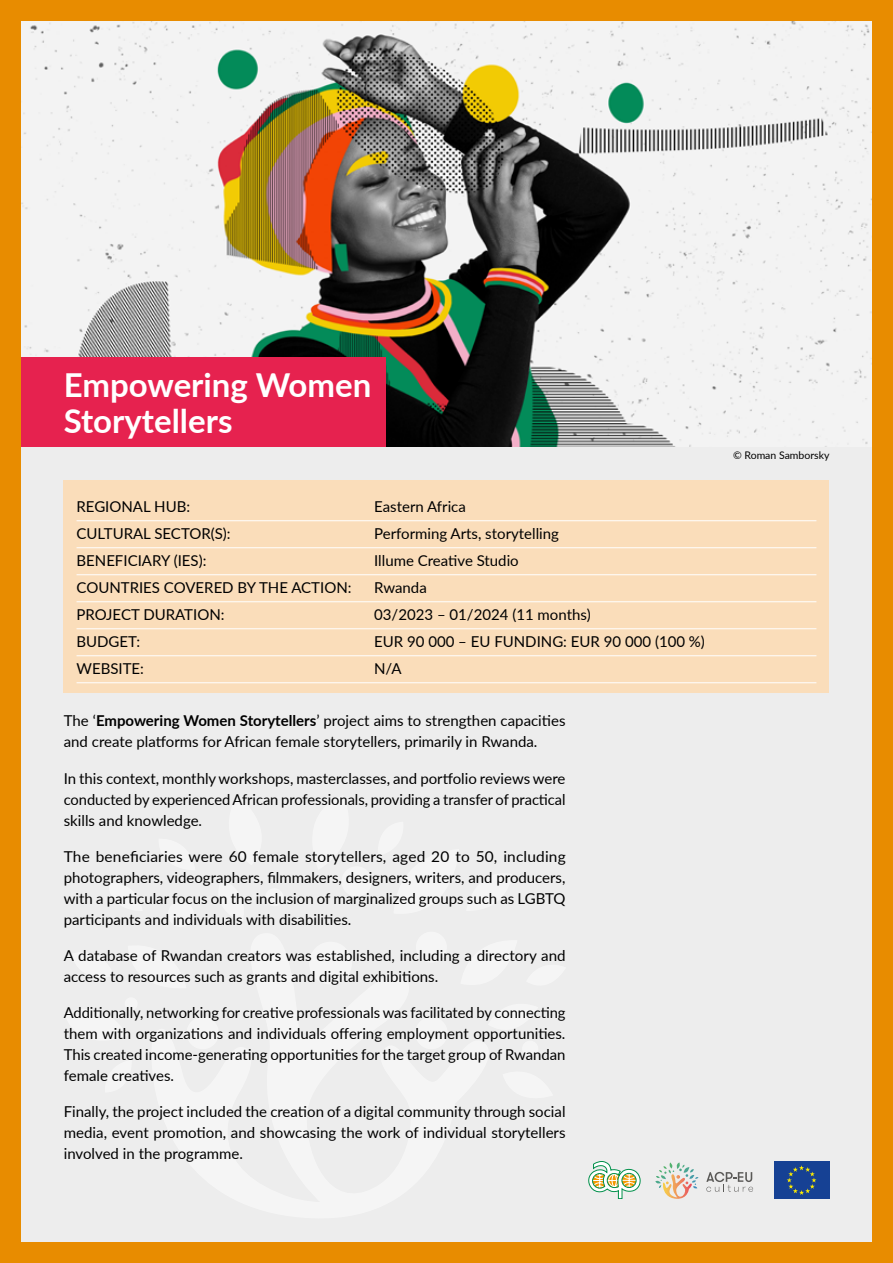
<style>
.page{position:relative;width:893px;height:1263px;background:#e88c00}
.page>*{position:absolute;margin:0;border:0;box-sizing:border-box;transform-origin:0 0}
.t1{font:700 33px/36px "Lato";color:#fff}
.t2{font:15px/21px "Lato";color:#000;text-align:justify}
.t3{font:10.5px "Lato";color:#000}
.s1{font-weight:700}
</style>
<div class="page">
<div style="left:21px;top:21px;width:851px;height:1221px;background:#ededed"></div>
<img style="left:21px;top:21px;width:851px;height:425px">
<div style="left:187px;top:1017px;width:32px;height:32px;background:#f5f5f5;border-radius:50%"></div>
<div style="left:309px;top:942px;width:43px;height:42px;background:#f5f5f5;border-radius:50%"></div>
<div style="left:415px;top:1017px;width:33px;height:32px;background:#f5f5f5;border-radius:50%"></div>
<div style="left:265px;top:888px;width:18px;height:18px;background:#f5f5f5;border-radius:50%"></div>
<div style="left:168px;top:901px;width:26px;height:26px;background:#f5f5f5;border-radius:50%"></div>
<div style="left:125px;top:997px;width:13px;height:13px;background:#f5f5f5;border-radius:50%"></div>
<div style="left:416px;top:932px;width:31px;height:30px;background:#f5f5f5;border-radius:50%"></div>
<div style="left:341px;top:866px;width:31px;height:31px;background:#f5f5f5;border-radius:50%"></div>
<div style="left:522px;top:1041px;width:16px;height:16px;background:#f5f5f5;border-radius:50%"></div>
<div style="left:64px;top:480px;width:765px;height:213px;background:#faddba"></div>
<hr style="left:77px;top:520px;width:739px;height:1px;background:#fff">
<hr style="left:77px;top:547px;width:739px;height:1px;background:#fff">
<hr style="left:77px;top:574px;width:739px;height:1px;background:#fff">
<hr style="left:77px;top:601px;width:739px;height:1px;background:#fff">
<hr style="left:77px;top:628px;width:739px;height:1px;background:#fff">
<hr style="left:77px;top:655px;width:739px;height:1px;background:#fff">
<hr style="left:77px;top:682px;width:739px;height:1px;background:#fff">
<div style="left:21px;top:357px;width:365px;height:89px;background:#e6224f"></div>
<svg style="left:588px;top:1161px;width:52px;height:38px"></svg>
<div style="left:774px;top:1162px;width:55px;height:37px;background:#164194"></div>
<svg style="left:787px;top:1165px;width:29px;height:30px"></svg>
<svg style="left:655px;top:1162px;width:43px;height:37px"></svg>
<svg style="left:706px;top:1172px;width:47px;height:20px"></svg>
<h1 class="t1" style="left:64px;top:366px;width:309px">Empowering Women<br>Storytellers</h1>
<p class="t2" style="left:77px;top:495px;width:115px">REGIONAL HUB:</p>
<p class="t2" style="left:374px;top:495px;width:93px">Eastern Africa</p>
<p class="t2" style="left:77px;top:522px;width:156px">CULTURAL SECTOR(S):</p>
<p class="t2" style="left:374px;top:522px;width:186px">Performing Arts, storytelling</p>
<p class="t2" style="left:77px;top:549px;width:131px">BENEFICIARY (IES):</p>
<p class="t2" style="left:374px;top:549px;width:146px">Illume Creative Studio</p>
<p class="t2" style="left:77px;top:576px;width:277px">COUNTRIES COVERED BY THE ACTION:</p>
<p class="t2" style="left:374px;top:576px;width:54px">Rwanda</p>
<p class="t2" style="left:77px;top:603px;width:149px">PROJECT DURATION:</p>
<p class="t2" style="left:374px;top:603px;width:218px">03/2023 – 01/2024 (11 months)</p>
<p class="t2" style="left:77px;top:630px;width:65px">BUDGET:</p>
<p class="t2" style="left:374px;top:630px;width:332px">EUR 90 000 – EU FUNDING: EUR 90 000 (100 %)</p>
<p class="t2" style="left:77px;top:657px;width:69px">WEBSITE:</p>
<p class="t2" style="left:374px;top:657px;width:29px">N/A</p>
<p class="t2" style="left:64px;top:710px;width:503px">The ‘<span class="s1">Empowering Women Storytellers</span>’ project aims to strengthen capacities and create platforms for African female storytellers, primarily in Rwanda.</p>
<p class="t2" style="left:64px;top:767px;width:503px">In this context, monthly workshops, masterclasses, and portfolio reviews were conducted by experienced African professionals, providing a transfer of practical skills and knowledge.</p>
<p class="t2" style="left:64px;top:845px;width:503px">The beneficiaries were 60 female storytellers, aged 20 to 50, including photographers, videographers, filmmakers, designers, writers, and producers, with a particular focus on the inclusion of marginalized groups such as LGBTQ participants and individuals with disabilities.</p>
<p class="t2" style="left:64px;top:944px;width:503px">A database of Rwandan creators was established, including a directory and access to resources such as grants and digital exhibitions.</p>
<p class="t2" style="left:64px;top:1001px;width:503px">Additionally, networking for creative professionals was facilitated by connecting them with organizations and individuals offering employment opportunities.<br>This created income-generating opportunities for the target group of Rwandan female creatives.</p>
<p class="t2" style="left:64px;top:1100px;width:503px">Finally, the project included the creation of a digital community through social media, event promotion, and showcasing the work of individual storytellers involved in the programme.</p>
<p class="t3" style="left:733px;top:448px;width:98px">© Roman Samborsky</p>
</div>
